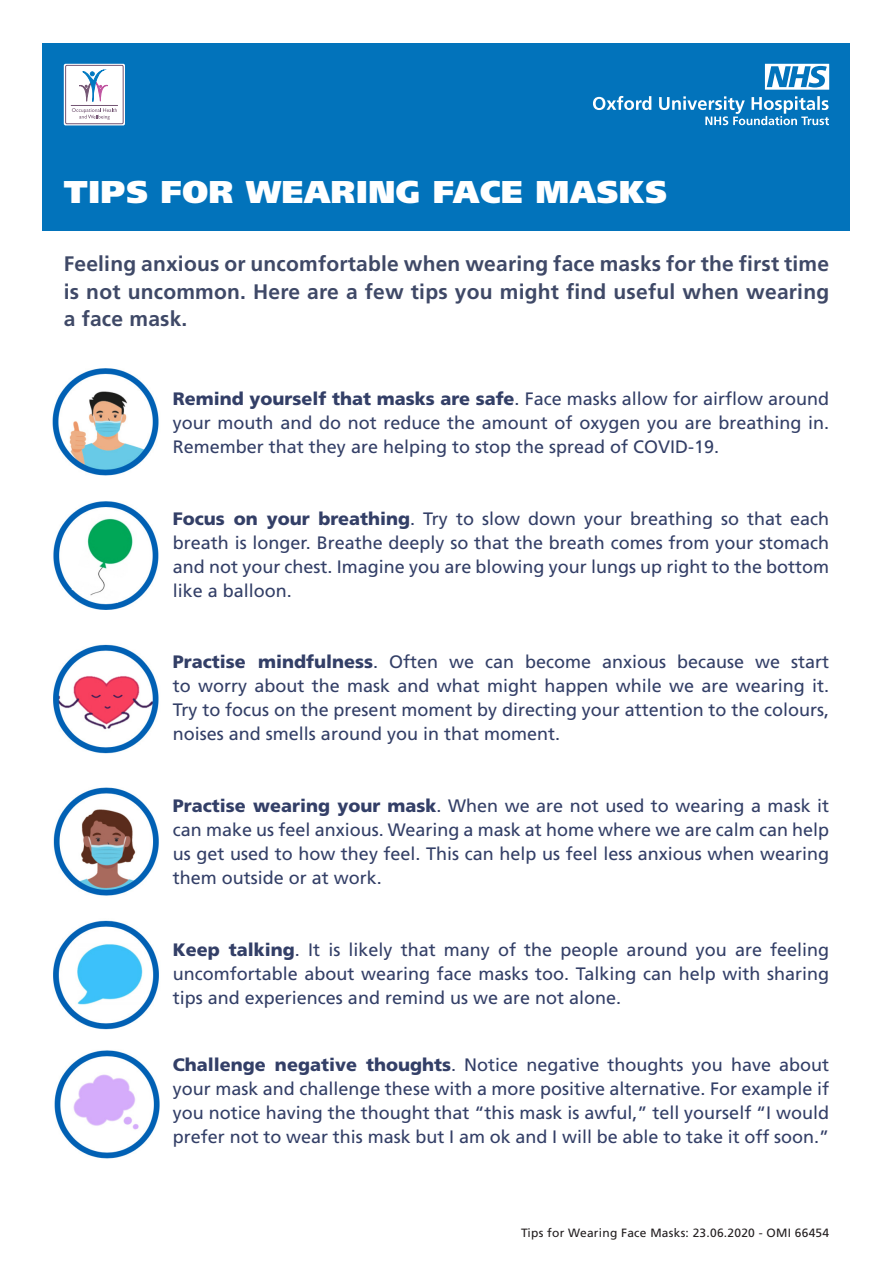
<style>
.page{position:relative;width:893px;height:1263px;background:#fff}
.page>*{position:absolute;margin:0;border:0;box-sizing:border-box;transform-origin:0 0}
.Heading1{font:900 31.5px "Frutiger";letter-spacing:.02em;color:#fff}
.t1{font:700 21px/27px "Frutiger";letter-spacing:.01em;color:#3f4967;text-align:justify}
.t2{font:18px/24px "Frutiger";color:#333f67;text-align:justify}
.t3{font:12px "Frutiger";letter-spacing:.02em;color:#231f20}
.s1{font-weight:900}
</style>
<div class="page">
<div style="left:43px;top:43px;width:807px;height:188px;background:#0273bb"></div>
<svg style="left:593px;top:96px;width:236px;height:29px"></svg>
<svg style="left:765px;top:64px;width:64px;height:26px"></svg>
<img style="left:52px;top:368px;width:107px;height:108px">
<img style="left:53px;top:501px;width:106px;height:108px">
<img style="left:53px;top:644px;width:106px;height:109px">
<img style="left:53px;top:787px;width:106px;height:109px">
<img style="left:53px;top:920px;width:106px;height:109px">
<img style="left:54px;top:1050px;width:106px;height:109px">
<svg style="left:64px;top:64px;width:61px;height:61px;background:#e2e2ea"></svg>
<h1 class="Heading1" style="left:64px;top:172px;width:605px">TIPS FOR WEARING FACE MASKS</h1>
<p class="t1" style="left:64px;top:250px;width:767px">Feeling anxious or uncomfortable when wearing face masks for the first time is not uncommon. Here are a few tips you might find useful when wearing a face mask.</p>
<p class="t2" style="left:173px;top:386px;width:658px"><span class="s1">Remind yourself that masks are safe</span>. Face masks allow for airflow around your mouth and do not reduce the amount of oxygen you are breathing in.<br>Remember that they are helping to stop the spread of COVID-19.</p>
<p class="t2" style="left:173px;top:506px;width:658px"><span class="s1">Focus on your breathing</span>. Try to slow down your breathing so that each breath is longer. Breathe deeply so that the breath comes from your stomach and not your chest. Imagine you are blowing your lungs up right to the bottom like a balloon.</p>
<p class="t2" style="left:173px;top:650px;width:658px"><span class="s1">Practise mindfulness</span>. Often we can become anxious because we start to worry about the mask and what might happen while we are wearing it.<br>Try to focus on the present moment by directing your attention to the colours, noises and smells around you in that moment.</p>
<p class="t2" style="left:173px;top:794px;width:658px"><span class="s1">Practise wearing your mask</span>. When we are not used to wearing a mask it can make us feel anxious. Wearing a mask at home where we are calm can help us get used to how they feel. This can help us feel less anxious when wearing them outside or at work.</p>
<p class="t2" style="left:173px;top:938px;width:658px"><span class="s1">Keep talking</span>. It is likely that many of the people around you are feeling uncomfortable about wearing face masks too. Talking can help with sharing tips and experiences and remind us we are not alone.</p>
<p class="t2" style="left:173px;top:1053px;width:658px"><span class="s1">Challenge negative thoughts</span>. Notice negative thoughts you have about your mask and challenge these with a more positive alternative. For example if you notice having the thought that “this mask is awful,” tell yourself “I would prefer not to wear this mask but I am ok and I will be able to take it off soon.”</p>
<p class="t3" style="left:521px;top:1226px;width:309px">Tips for Wearing Face Masks: 23.06.2020 - OMI 66454</p>
</div>
